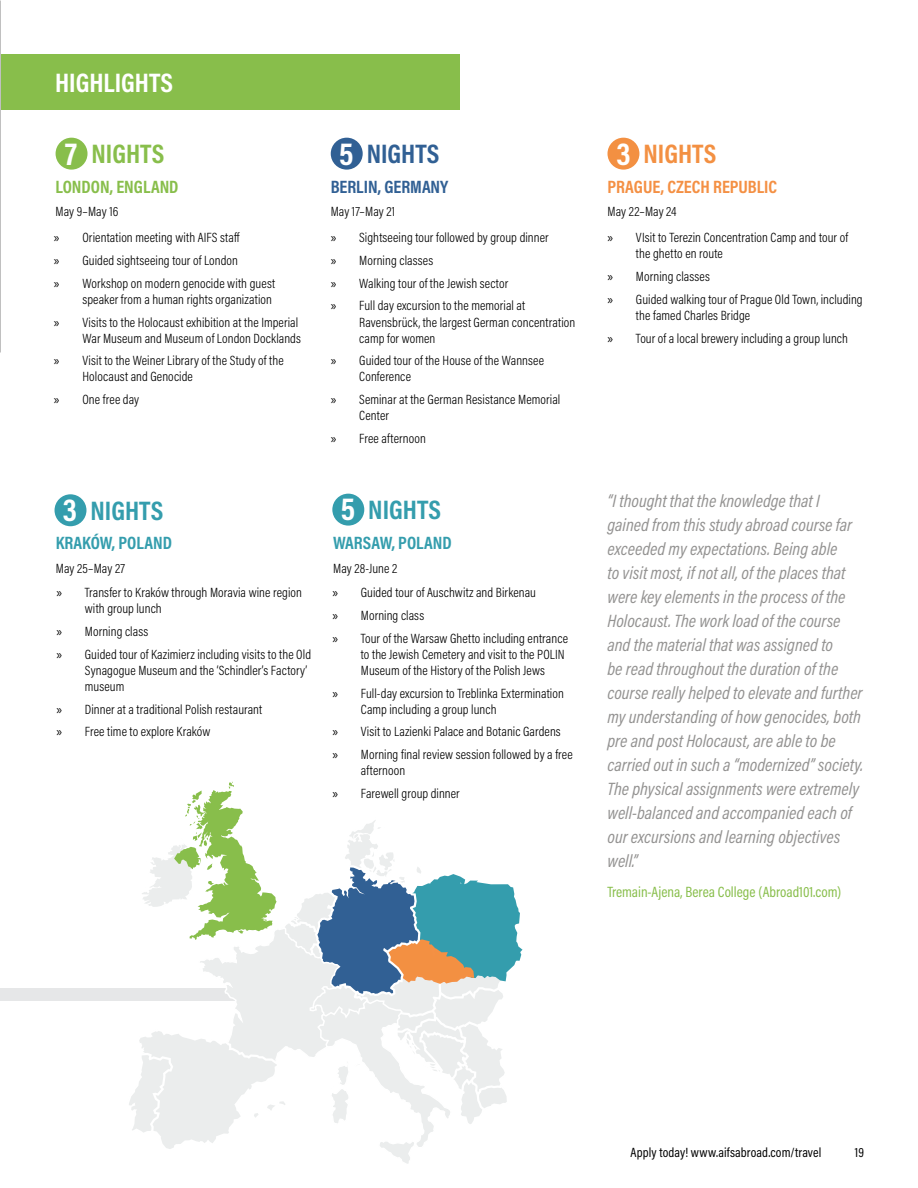
<style>
.page{position:relative;width:918px;height:1188px;background:#fff}
.page>*{position:absolute;margin:0;border:0;box-sizing:border-box;transform-origin:0 0}
.t1{font:700 27px "Acumin Pro Cond";color:#349dad}
.t2{font:700 27px "Acumin Pro Cond";color:#fff}
.t3{font:700 27px "Acumin Pro Cond";color:#88be4b}
.t4{font:700 27px "Acumin Pro Cond";color:#316094}
.t5{font:700 27px "Acumin Pro Cond";color:#f39042}
.t6{font:italic 18px/24px "Acumin Pro Cond";color:#939291}
.t7{font:700 18px "Acumin Pro Cond";color:#349dad}
.t8{font:700 18px "Acumin Pro Cond";color:#f49044}
.t9{font:700 18px "Acumin Pro Cond";color:#88be4b}
.t10{font:700 18px "Acumin Pro Cond";color:#316094}
.t11{font:15px "Acumin Pro Cond";color:#88be4b}
.t12{font:300 13.5px/22.8px "Acumin Pro Cond";letter-spacing:.005em;color:#000}
.t13{font:13.5px "Acumin Pro Cond";letter-spacing:.01em;color:#000}
.s1{font-size:31.5px;color:#fff}
.s2{font-family:"Myriad Pro";font-weight:400}
</style>
<div class="page">
<div style="left:56px;top:138px;width:32px;height:32px;background:#88be4b;border-radius:50%"></div>
<div style="left:331px;top:138px;width:32px;height:32px;background:#316094;border-radius:50%"></div>
<div style="left:608px;top:138px;width:31px;height:32px;background:#f39042;border-radius:50%"></div>
<div style="left:55px;top:494px;width:31px;height:32px;background:#349dad;border-radius:50%"></div>
<div style="left:332px;top:494px;width:32px;height:32px;background:#349dad;border-radius:50%"></div>
<div style="left:1px;top:54px;width:458px;height:56px;background:#88be4b"></div>
<div style="left:0;top:988px;width:264px;height:13px;background:#e6e7e8"></div>
<svg style="left:129px;top:782px;width:394px;height:382px"></svg>
<h1 class="t2" style="left:55px;top:65px;width:120px">HIGHLIGHTS</h1>
<h1 class="t3" style="left:65px;top:136px;width:101px"><span class="s1">7</span> NIGHTS</h1>
<h1 class="t4" style="left:339px;top:136px;width:102px"><span class="s1">5</span> NIGHTS</h1>
<h1 class="t5" style="left:616px;top:136px;width:101px"><span class="s1">3</span> NIGHTS</h1>
<h2 class="t9" style="left:56px;top:175px;width:124px">LONDON, ENGLAND</h2>
<p class="t12" style="left:56px;top:200px;width:64px">May 9–May 16</p>
<p class="t12" style="left:54px;top:226px;width:223px"><span class="s2">»</span> Orientation meeting with AIFS staff<br><span class="s2">»</span> Guided sightseeing tour of London<br><span class="s2">»</span> Workshop on modern genocide with guest</p>
<p class="t12" style="left:54px;top:287px;width:246px;text-align:center">speaker from a human rights organization<br><span class="s2">»</span> Visits to the Holocaust exhibition at the Imperial</p>
<p class="t12" style="left:54px;top:326px;width:248px;text-indent:28px">War Museum and Museum of London Docklands <span class="s2">»</span> Visit to the Weiner Library of the Study of the</p>
<p class="t12" style="left:54px;top:365px;width:140px;text-indent:28px">Holocaust and Genocide <span class="s2">»</span> One free day</p>
<h2 class="t10" style="left:331px;top:175px;width:119px">BERLIN, GERMANY</h2>
<p class="t12" style="left:331px;top:200px;width:66px">May 17–May 21</p>
<p class="t12" style="left:331px;top:226px;width:219px"><span class="s2">»</span> Sightseeing tour followed by group dinner <span class="s2">»</span> Morning classes<br><span class="s2">»</span> Walking tour of the Jewish sector<br><span class="s2">»</span> Full day excursion to the memorial at</p>
<p class="t12" style="left:359px;top:314px;width:218px;line-height:16px">Ravensbrück, the largest German concentration camp for women</p>
<p class="t12" style="left:359px;top:352px;width:186px;line-height:16px;text-indent:-28px"><span class="s2">»</span> Guided tour of the House of the Wannsee<br>Conference</p>
<p class="t12" style="left:359px;top:391px;width:203px;line-height:16px;text-indent:-28px"><span class="s2">»</span> Seminar at the German Resistance Memorial<br>Center</p>
<p class="t12" style="left:331px;top:427px;width:97px"><span class="s2">»</span> Free afternoon</p>
<h2 class="t8" style="left:608px;top:175px;width:171px">PRAGUE, CZECH REPUBLIC</h2>
<p class="t12" style="left:608px;top:200px;width:71px">May 22–May 24</p>
<p class="t12" style="left:636px;top:229px;width:214px;line-height:16px;text-indent:-28px"><span class="s2">»</span> VIsit to Terezin Concentration Camp and tour of the ghetto en route</p>
<p class="t12" style="left:607px;top:265px;width:257px"><span class="s2">»</span> Morning classes<br><span class="s2">»</span> Guided walking tour of Prague Old Town, including</p>
<p class="t12" style="left:607px;top:304px;width:242px;text-indent:28px">the famed Charles Bridge<br><span class="s2">»</span> Tour of a local brewery including a group lunch</p>
<h1 class="t1" style="left:63px;top:493px;width:102px"><span class="s1">3</span> NIGHTS</h1>
<h1 class="t1" style="left:341px;top:492px;width:102px"><span class="s1">5</span> NIGHTS</h1>
<p class="t6" style="left:608px;top:488px;width:257px">“I thought that the knowledge that I gained from this study abroad course far exceeded my expectations. Being able<br>to visit most, if not all, of the places that were key elements in the process of the Holocaust. The work load of the course and the material that was assigned to<br>be read throughout the duration of the course really helped to elevate and further my understanding of how genocides, both pre and post Holocaust, are able to be carried out in such a “modernized” society.<br>The physical assignments were extremely well-balanced and accompanied each of our excursions and learning objectives well.”</p>
<p class="t11" style="left:608px;top:882px;width:235px">Tremain-Ajena, Berea College (Abroad101.com)</p>
<h2 class="t7" style="left:56px;top:531px;width:118px">KRAKÓW, POLAND</h2>
<p class="t12" style="left:56px;top:556px;width:71px">May 25–May 27</p>
<h2 class="t7" style="left:333px;top:531px;width:120px">WARSAW, POLAND</h2>
<p class="t12" style="left:333px;top:556px;width:65px">May 28-June 2</p>
<p class="t12" style="left:85px;top:584px;width:219px;line-height:16px;text-indent:-28px"><span class="s2">»</span> Transfer to Kraków through Moravia wine region with group lunch</p>
<p class="t12" style="left:56px;top:620px;width:256px"><span class="s2">»</span> Morning class<br><span class="s2">»</span> Guided tour of Kazimierz including visits to the Old</p>
<p class="t12" style="left:85px;top:662px;width:224px;line-height:16px">Synagogue Museum and the ‘Schindler’s Factory’ museum</p>
<p class="t12" style="left:56px;top:697px;width:207px"><span class="s2">»</span> Dinner at a traditional Polish restaurant <span class="s2">»</span> Free time to explore Kraków</p>
<p class="t12" style="left:332px;top:581px;width:237px"><span class="s2">»</span> Guided tour of Auschwitz and Birkenau<br><span class="s2">»</span> Morning class<br><span class="s2">»</span> Tour of the Warsaw Ghetto including entrance</p>
<p class="t12" style="left:361px;top:646px;width:205px;line-height:16px">to the Jewish Cemetery and visit to the POLIN<br>Museum of the History of the Polish Jews</p>
<p class="t12" style="left:361px;top:685px;width:205px;line-height:16px;text-indent:-28px"><span class="s2">»</span> Full-day excursion to Treblinka Extermination<br>Camp including a group lunch</p>
<p class="t12" style="left:332px;top:720px;width:242px"><span class="s2">»</span> Visit to Lazienki Palace and Botanic Gardens<br><span class="s2">»</span> Morning final review session followed by a free</p>
<p class="t12" style="left:332px;top:759px;width:129px;text-indent:28px">afternoon<br><span class="s2">»</span> Farewell group dinner</p>
<p class="t13" style="left:631px;top:1144px;width:192px">Apply today! www.aifsabroad.com/travel</p>
<p class="t13" style="left:855px;top:1144px;width:11px">19</p>
</div>
